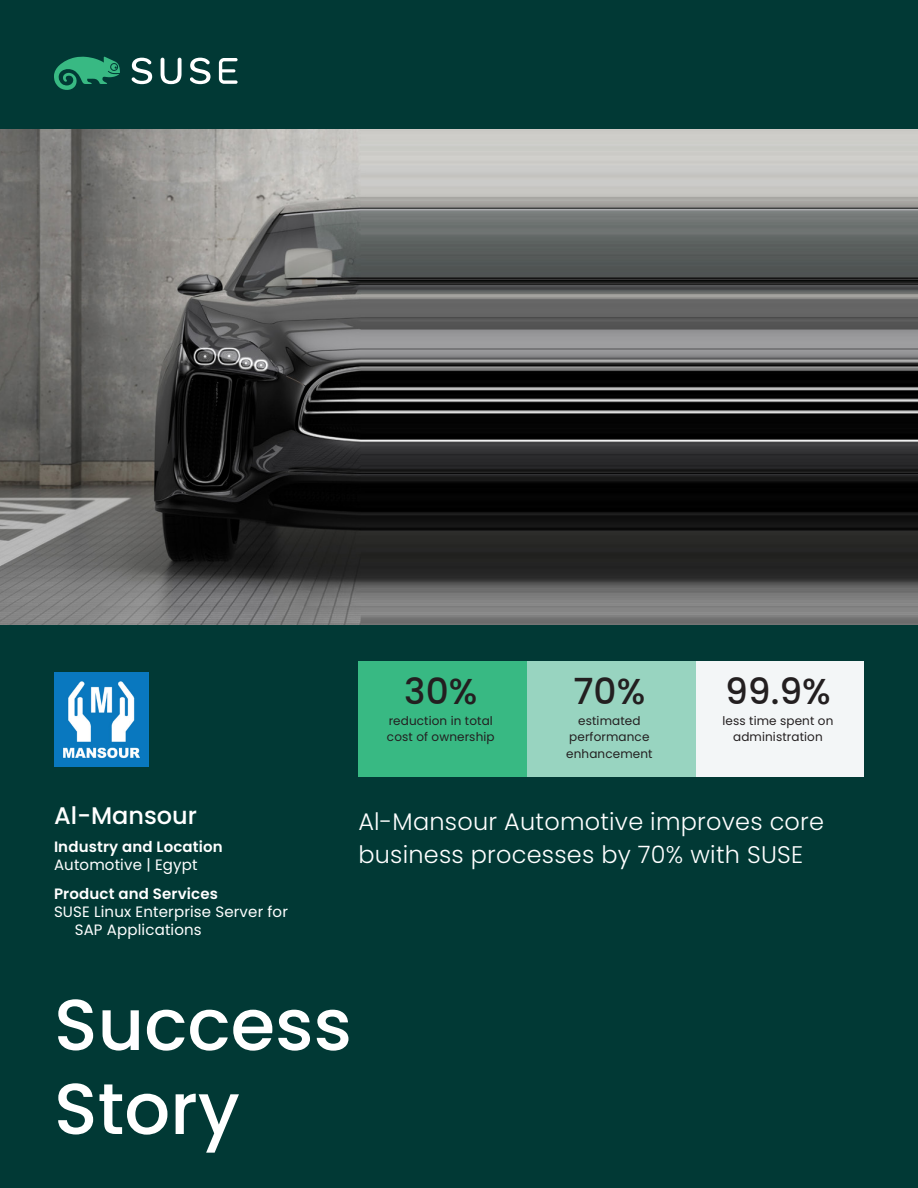
<style>
.page{position:relative;width:918px;height:1188px;background:#013935}
.page>*{position:absolute;margin:0;border:0;box-sizing:border-box;transform-origin:0 0}
.t1{font:500 72px/84px "Poppins";color:#fff}
.Subhead_1_-_24_34{font:500 36px "Poppins";color:#231f20}
.Body_Large_-_16_22{font:300 24px/33.6px "Poppins";letter-spacing:.01em;color:#fff}
.Subhead_3_-_12_17{font:500 24px "Poppins";color:#fff}
.Subhead_3_-_12_17-2{font:600 15px/18px "Poppins";letter-spacing:.01em;color:#fff}
.Subhead_3_-_12_17-3{font:15px "Poppins";letter-spacing:.01em;color:#fff}
.Caption_-_8_11{font:12px/16.8px "Poppins";letter-spacing:.01em;color:#231f20;text-align:center}
.s1{font-weight:400}
</style>
<div class="page">
<img style="left:0;top:129px;width:918px;height:495px">
<svg style="left:131px;top:58px;width:107px;height:26px"></svg>
<svg style="left:54px;top:57px;width:66px;height:33px"></svg>
<div style="left:695px;top:662px;width:169px;height:115px;background:#f3f6f7"></div>
<div style="left:527px;top:662px;width:168px;height:115px;background:#98d4c0"></div>
<div style="left:358px;top:662px;width:169px;height:115px;background:#38b983"></div>
<img style="left:54px;top:672px;width:94px;height:94px">
<p class="Subhead_3_-_12_17" style="left:54px;top:802px;width:145px">Al-Mansour</p>
<p class="Subhead_3_-_12_17-2" style="left:54px;top:838px;width:170px">Industry and Location<br><span class="s1">Automotive | Egypt</span></p>
<p class="Subhead_3_-_12_17-2" style="left:54px;top:885px;width:165px">Product and Services</p>
<p class="Subhead_3_-_12_17-3" style="left:54px;top:903px;width:236px">SUSE Linux Enterprise Server for</p>
<p class="Subhead_3_-_12_17-3" style="left:75px;top:921px;width:129px">SAP Applications</p>
<p class="Subhead_1_-_24_34" style="left:404px;top:670px;width:75px">30%</p>
<p class="Caption_-_8_11" style="left:387px;top:712px;width:109px;text-align:left">reduction in total cost of ownership</p>
<p class="Subhead_1_-_24_34" style="left:573px;top:670px;width:73px">70%</p>
<p class="Caption_-_8_11" style="left:566px;top:712px;width:88px">estimated performance enhancement</p>
<p class="Subhead_1_-_24_34" style="left:725px;top:670px;width:107px">99.9%</p>
<p class="Caption_-_8_11" style="left:722px;top:712px;width:112px">less time spent on administration</p>
<p class="Body_Large_-_16_22" style="left:358px;top:804px;width:467px">Al-Mansour Automotive improves core business processes by 70% with SUSE</p>
<h1 class="t1" style="left:54px;top:983px;width:299px">Success<br>Story</h1>
</div>
